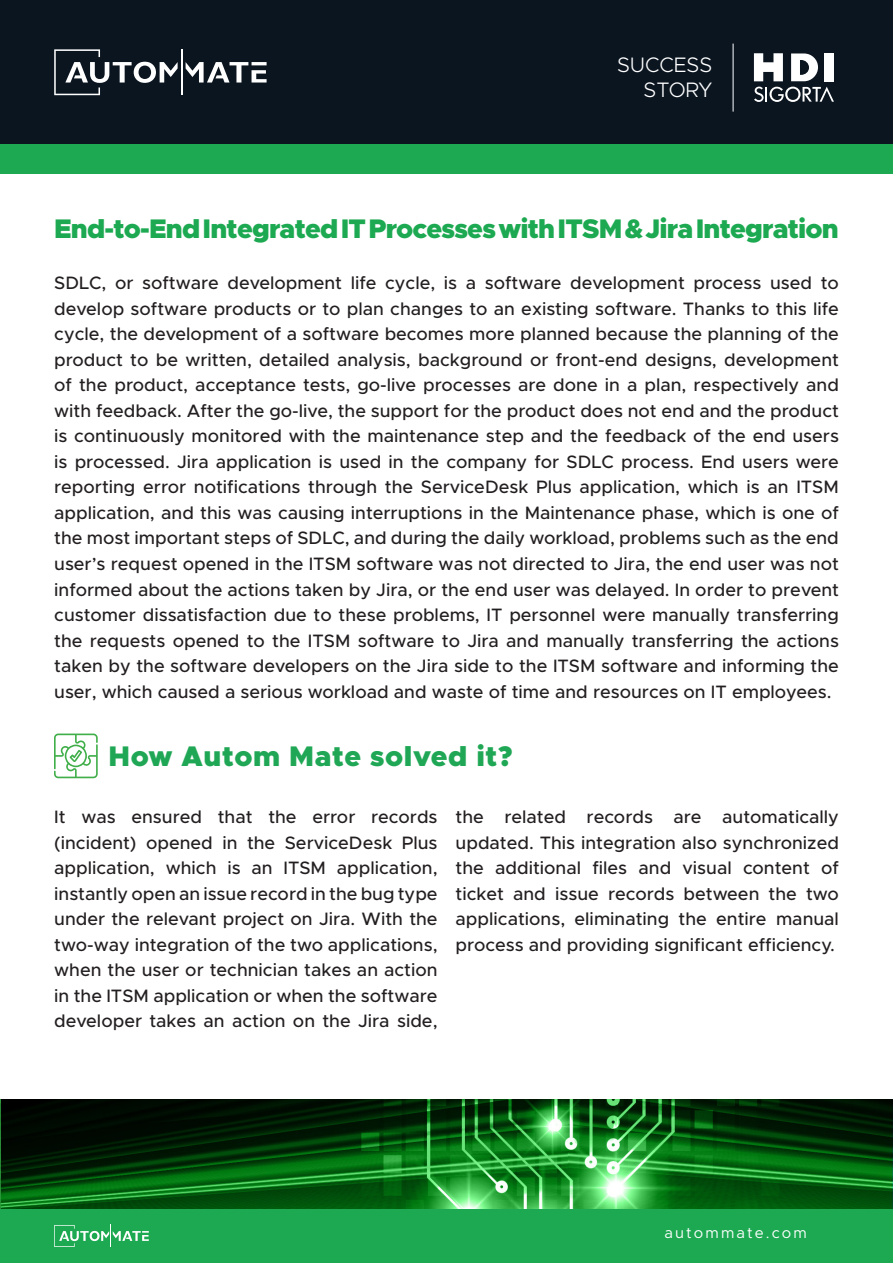
<style>
.page{position:relative;width:893px;height:1263px;background:#fff}
.page>*{position:absolute;margin:0;border:0;box-sizing:border-box;transform-origin:0 0}
.t1{font:900 28.5px "Metropolis";letter-spacing:.02em;color:#20a755}
.t2{font:900 27px "Metropolis";letter-spacing:-.03em;color:#1ca951}
.t3{font:300 21px "Metropolis";color:#fff}
.t4{font:500 18px/25.5px "Metropolis";color:#231f20;text-align:justify}
.t5{font:15px "Metropolis";letter-spacing:.14em;color:#fff}
</style>
<div class="page">
<div style="left:0;top:1209px;width:893px;height:54px;background:#1ca951"></div>
<div style="left:0;top:0;width:893px;height:145px;background:#0b1520"></div>
<div style="left:0;top:145px;width:893px;height:29px;background:#1ca951"></div>
<svg style="left:186px;top:62px;width:81px;height:21px"></svg>
<hr style="left:181px;top:49px;width:1px;height:46px;background:#fff">
<svg style="left:54px;top:49px;width:124px;height:46px"></svg>
<svg style="left:54px;top:1225px;width:95px;height:22px"></svg>
<hr style="left:733px;top:44px;width:1px;height:68px;background:#fff">
<img style="left:0;top:1099px;width:893px;height:110px">
<svg style="left:54px;top:733px;width:44px;height:45px"></svg>
<div style="left:825px;top:53px;width:9px;height:28px;background:#fff"></div>
<svg style="left:754px;top:53px;width:29px;height:28px"></svg>
<svg style="left:791px;top:53px;width:27px;height:28px"></svg>
<svg style="left:754px;top:87px;width:80px;height:15px"></svg>
<p class="t3" style="left:617px;top:52px;width:97px">SUCCESS</p>
<p class="t3" style="left:643px;top:77px;width:70px">STORY</p>
<p class="t2" style="left:54px;top:212px;width:786px">End-to-End Integrated IT Processes with ITSM &amp; Jira Integration</p>
<p class="t4" style="left:54px;top:270px;width:786px">SDLC, or software development life cycle, is a software development process used to develop software products or to plan changes to an existing software. Thanks to this life cycle, the development of a software becomes more planned because the planning of the product to be written, detailed analysis, background or front-end designs, development of the product, acceptance tests, go-live processes are done in a plan, respectively and with feedback. After the go-live, the support for the product does not end and the product is continuously monitored with the maintenance step and the feedback of the end users is processed. Jira application is used in the company for SDLC process. End users were reporting error notifications through the ServiceDesk Plus application, which is an ITSM application, and this was causing interruptions in the Maintenance phase, which is one of the most important steps of SDLC, and during the daily workload, problems such as the end user’s request opened in the ITSM software was not directed to Jira, the end user was not informed about the actions taken by Jira, or the end user was delayed. In order to prevent customer dissatisfaction due to these problems, IT personnel were manually transferring the requests opened to the ITSM software to Jira and manually transferring the actions taken by the software developers on the Jira side to the ITSM software and informing the user, which caused a serious workload and waste of time and resources on IT employees.</p>
<p class="t1" style="left:108px;top:738px;width:405px">How Autom Mate solved it?</p>
<p class="t4" style="left:54px;top:804px;width:385px">It was ensured that the error records (incident) opened in the ServiceDesk Plus application, which is an ITSM application, instantly open an issue record in the bug type under the relevant project on Jira. With the two-way integration of the two applications, when the user or technician takes an action in the ITSM application or when the software developer takes an action on the Jira side,</p>
<p class="t4" style="left:456px;top:804px;width:385px">the related records are automatically updated. This integration also synchronized the additional files and visual content of ticket and issue records between the two applications, eliminating the entire manual process and providing significant efficiency.</p>
<p class="t5" style="left:665px;top:1223px;width:144px">autommate.com</p>
</div>
